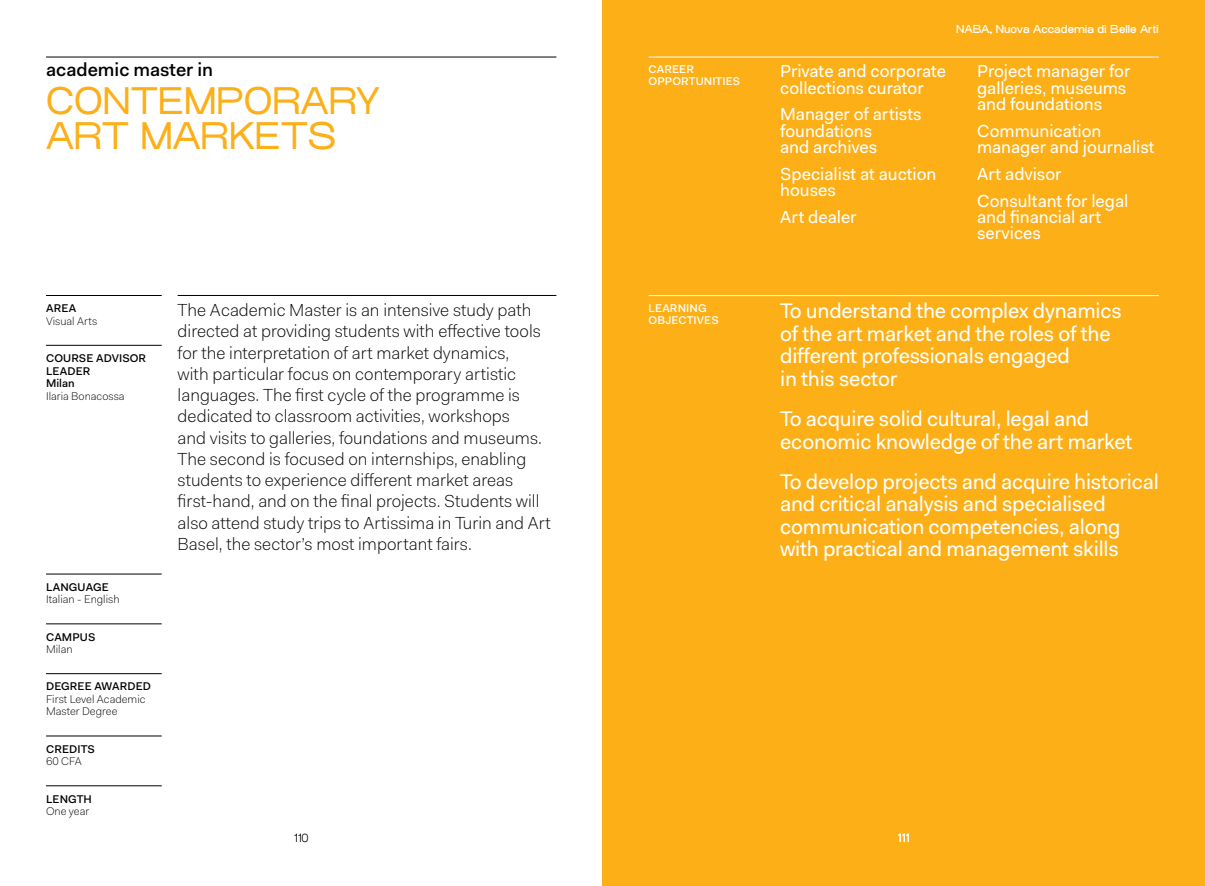
<style>
.page{position:relative;width:1205px;height:886px;background:#fff}
.page>*{position:absolute;margin:0;border:0;box-sizing:border-box;transform-origin:0 0}
.t1{font:37.5px/35px "Osmose";color:#fcaf17}
.t2{font:21.25px/22.5px "Fakt";letter-spacing:-.01em;color:#fff}
.t3{font:500 18.75px "Fakt";color:#000}
.t4{font:300 17.5px/21.2px "Fakt";color:#000}
.t5{font:17.5px/16.2px "Fakt";color:#fff}
.t6{font:300 11.88px "Osmose";color:#000}
.t7{font:500 11.88px "Osmose";color:#fff}
.t8{font:300 11.25px/12.5px "Fakt";color:#000}
.t9{font:500 11.25px/12.5px "Fakt";letter-spacing:.01em;color:#000}
.t10{font:500 11.25px/12.5px "Fakt";letter-spacing:.01em;color:#fff}
.t11{font:500 11.25px "Osmose";color:#fff}
</style>
<div class="page">
<div style="left:602px;top:0;width:603px;height:886px;background:#fcaf17"></div>
<hr style="left:46px;top:574px;width:116px;height:1px;background:#000">
<hr style="left:46px;top:624px;width:116px;height:1px;background:#000">
<hr style="left:46px;top:673px;width:116px;height:1px;background:#000">
<hr style="left:46px;top:736px;width:116px;height:1px;background:#000">
<hr style="left:46px;top:785px;width:116px;height:1px;background:#000">
<hr style="left:178px;top:295px;width:378px;height:1px;background:#000">
<hr style="left:46px;top:295px;width:116px;height:1px;background:#000">
<hr style="left:46px;top:345px;width:116px;height:1px;background:#000">
<hr style="left:46px;top:57px;width:510px;height:1px;background:#000">
<hr style="left:648px;top:57px;width:511px;height:1px;background:#fff">
<hr style="left:648px;top:295px;width:511px;height:1px;background:#fff">
<p class="t3" style="left:46px;top:57px;width:169px">academic master in</p>
<p class="t10" style="left:648px;top:63px;width:93px">CAREER<br>OPPORTUNITIES</p>
<p class="t5" style="left:780px;top:63px;width:167px">Private and corporate collections curator</p>
<p class="t5" style="left:780px;top:106px;width:143px">Manager of artists foundations<br>and archives</p>
<p class="t5" style="left:780px;top:166px;width:158px">Specialist at auction houses</p>
<p class="t5" style="left:780px;top:209px;width:78px">Art dealer</p>
<h1 class="t1" style="left:46px;top:88px;width:335px">CONTEMPORARY<br>ART MARKETS</h1>
<p class="t11" style="left:956px;top:23px;width:204px">NABA, Nuova Accademia di Belle Arti</p>
<p class="t5" style="left:977px;top:63px;width:155px">Project manager for galleries, museums and foundations</p>
<p class="t5" style="left:977px;top:122px;width:179px">Communication manager and journalist</p>
<p class="t5" style="left:977px;top:160px;width:153px;line-height:26.9px">Art advisor<br>Consultant for legal</p>
<p class="t5" style="left:977px;top:209px;width:126px">and financial art services</p>
<p class="t9" style="left:46px;top:302px;width:32px">AREA</p>
<p class="t8" style="left:46px;top:315px;width:53px">Visual Arts</p>
<p class="t9" style="left:46px;top:352px;width:102px">COURSE ADVISOR<br>LEADER<br>Milan</p>
<p class="t8" style="left:46px;top:389px;width:80px">Ilaria Bonacossa</p>
<p class="t9" style="left:46px;top:581px;width:64px">LANGUAGE</p>
<p class="t8" style="left:46px;top:593px;width:75px">Italian - English</p>
<p class="t9" style="left:46px;top:630px;width:51px">CAMPUS</p>
<p class="t8" style="left:46px;top:643px;width:28px">Milan</p>
<p class="t9" style="left:46px;top:680px;width:106px">DEGREE AWARDED</p>
<p class="t8" style="left:46px;top:693px;width:101px">First Level Academic<br>Master Degree</p>
<p class="t9" style="left:46px;top:742px;width:50px">CREDITS</p>
<p class="t8" style="left:46px;top:755px;width:37px">60 CFA</p>
<p class="t9" style="left:46px;top:792px;width:47px">LENGTH</p>
<p class="t8" style="left:46px;top:805px;width:45px">One year</p>
<p class="t4" style="left:178px;top:299px;width:374px">The Academic Master is an intensive study path directed at providing students with effective tools for the interpretation of art market dynamics,<br>with particular focus on contemporary artistic languages. The first cycle of the programme is dedicated to classroom activities, workshops<br>and visits to galleries, foundations and museums.<br>The second is focused on internships, enabling students to experience different market areas first-hand, and on the final projects. Students will also attend study trips to Artissima in Turin and Art Basel, the sector’s most important fairs.</p>
<p class="t10" style="left:648px;top:301px;width:72px">LEARNING<br>OBJECTIVES</p>
<p class="t2" style="left:780px;top:300px;width:343px">To understand the complex dynamics of the art market and the roles of the different professionals engaged<br>in this sector</p>
<p class="t2" style="left:780px;top:407px;width:354px">To acquire solid cultural, legal and economic knowledge of the art market</p>
<p class="t2" style="left:780px;top:470px;width:380px">To develop projects and acquire historical and critical analysis and specialised communication competencies, along with practical and management skills</p>
<p class="t6" style="left:294px;top:831px;width:17px">110</p>
<p class="t7" style="left:898px;top:831px;width:13px">111</p>
</div>
